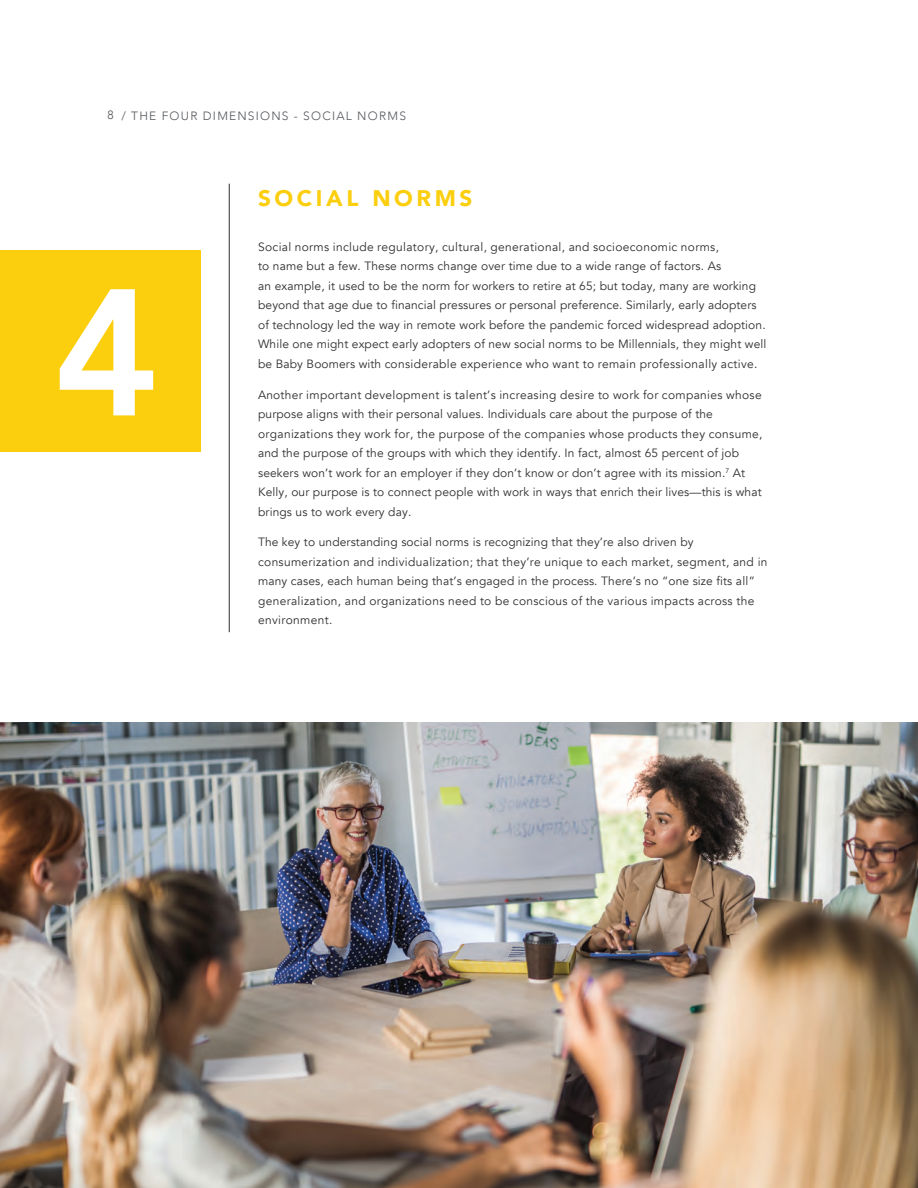
<style>
.page{position:relative;width:918px;height:1188px;background:#fff}
.page>*{position:absolute;margin:0;border:0;box-sizing:border-box;transform-origin:0 0}
.t1{font:800 178.2px "Avenir";color:#fff}
.t2{font:900 22.5px "Avenir";letter-spacing:.16em;color:#fbce0e}
.t3{font:12px/19.5px "Avenir";letter-spacing:.01em;color:#312f30}
.t4{font:300 12px "Avenir";letter-spacing:.105em;color:#54565a}
</style>
<div class="page">
<div style="left:0;top:250px;width:200px;height:201px;background:#fbce0e"></div>
<img style="left:0;top:723px;width:918px;height:465px">
<hr style="left:229px;top:184px;width:1px;height:448px;background:#312f30">
<p class="t4" style="left:108px;top:108px;width:8px">8</p>
<p class="t4" style="left:122px;top:109px;width:286px">/ THE FOUR DIMENSIONS - SOCIAL NORMS</p>
<h1 class="t1" style="left:54px;top:215px;width:107px">4</h1>
<h2 class="t2" style="left:258px;top:179px;width:216px">SOCIAL NORMS</h2>
<p class="t3" style="left:258px;top:237px;width:510px">Social norms include regulatory, cultural, generational, and socioeconomic norms,<br>to name but a few. These norms change over time due to a wide range of factors. As<br>an example, it used to be the norm for workers to retire at 65; but today, many are working beyond that age due to financial pressures or personal preference. Similarly, early adopters of technology led the way in remote work before the pandemic forced widespread adoption.<br>While one might expect early adopters of new social norms to be Millennials, they might well be Baby Boomers with considerable experience who want to remain professionally active.</p>
<p class="t3" style="left:258px;top:385px;width:506px">Another important development is talent’s increasing desire to work for companies whose purpose aligns with their personal values. Individuals care about the purpose of the organizations they work for, the purpose of the companies whose products they consume, and the purpose of the groups with which they identify. In fact, almost 65 percent of job seekers won’t work for an employer if they don’t know or don’t agree with its mission.<sup>7</sup> At Kelly, our purpose is to connect people with work in ways that enrich their lives—this is what brings us to work every day.</p>
<p class="t3" style="left:258px;top:533px;width:511px">The key to understanding social norms is recognizing that they’re also driven by consumerization and individualization; that they’re unique to each market, segment, and in many cases, each human being that’s engaged in the process. There’s no “one size fits all” generalization, and organizations need to be conscious of the various impacts across the environment.</p>
</div>
